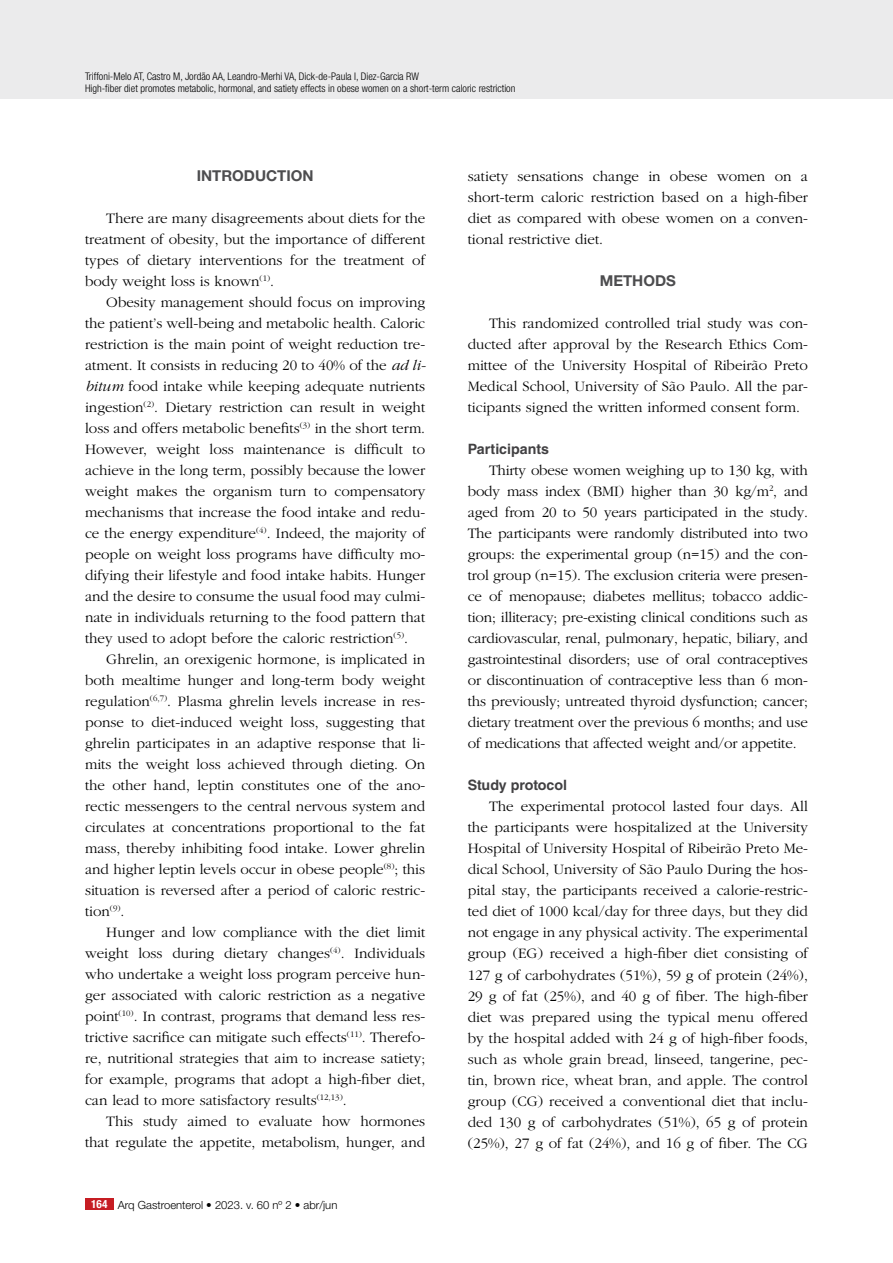
<style>
.page{position:relative;width:893px;height:1263px;background:#fff}
.page>*{position:absolute;margin:0;border:0;box-sizing:border-box;transform-origin:0 0}
.t1{font:300 15px/21px "Garamond";color:#000;text-align:justify}
.t2{font:700 15px "Helvetica Neue LT Pro";color:#4d4d4f}
.t3{font:700 14.25px "Helvetica LT Std";color:#414042}
.t4{font:300 11.25px "Helvetica Neue LT Pro";color:#000}
.t5{font:300 condensed 10.5px/12px "Helvetica Neue LT Pro";color:#000}
.s1{font-style:italic}
.s2{font-weight:700;font-stretch:condensed;color:#fff}
</style>
<div class="page">
<div style="left:0;top:0;width:893px;height:99px;background:#ebebec"></div>
<div style="left:85px;top:1198px;width:29px;height:12px;background:#c61d23"></div>
<p class="t5" style="left:85px;top:70px;width:432px">Triffoni-Melo AT, Castro M, Jordão AA, Leandro-Merhi VA, Dick-de-Paula I, Diez-Garcia RW<br>High-fiber diet promotes metabolic, hormonal, and satiety effects in obese women on a short-term caloric restriction</p>
<p class="t2" style="left:197px;top:166px;width:118px">INTRODUCTION</p>
<p class="t1" style="left:85px;top:208px;width:342px;text-indent:21px">There are many disagreements about diets for the treatment of obesity, but the importance of different types of dietary interventions for the treatment of body weight loss is known<sup>(1)</sup>.</p>
<p class="t1" style="left:85px;top:292px;width:342px;text-indent:21px">Obesity management should focus on improving the patient’s well-being and metabolic health. Caloric restriction is the main point of weight reduction tre&shy;atment. It consists in reducing 20 to 40% of the <span class="s1">ad li&shy;bitum</span> food intake while keeping adequate nutrients ingestion<sup>(2)</sup>. Dietary restriction can result in weight loss and offers metabolic benefits<sup>(3)</sup> in the short term.<br>However, weight loss maintenance is difficult to achieve in the long term, possibly because the lower weight makes the organism turn to compensatory mechanisms that increase the food intake and redu&shy;ce the energy expenditure<sup>(4)</sup>. Indeed, the majority of people on weight loss programs have difficulty mo&shy;difying their lifestyle and food intake habits. Hunger and the desire to consume the usual food may culmi&shy;nate in individuals returning to the food pattern that they used to adopt before the caloric restriction<sup>(5)</sup>.</p>
<p class="t1" style="left:85px;top:649px;width:342px;text-indent:21px">Ghrelin, an orexigenic hormone, is implicated in both mealtime hunger and long-term body weight regulation<sup>(6,7)</sup>. Plasma ghrelin levels increase in res&shy;ponse to diet-induced weight loss, suggesting that ghrelin participates in an adaptive response that li&shy;mits the weight loss achieved through dieting. On the other hand, leptin constitutes one of the ano&shy;rectic messengers to the central nervous system and circulates at concentrations proportional to the fat mass, thereby inhibiting food intake. Lower ghrelin and higher leptin levels occur in obese people<sup>(8)</sup>; this situation is reversed after a period of caloric restric&shy;tion<sup>(9)</sup>.</p>
<p class="t1" style="left:85px;top:922px;width:342px;text-indent:21px">Hunger and low compliance with the diet limit weight loss during dietary changes<sup>(4)</sup>. Individuals who undertake a weight loss program perceive hun&shy;ger associated with caloric restriction as a negative point<sup>(10)</sup>. In contrast, programs that demand less res&shy;trictive sacrifice can mitigate such effects<sup>(11)</sup>. Therefo&shy;re, nutritional strategies that aim to increase satiety; for example, programs that adopt a high-fiber diet, can lead to more satisfactory results<sup>(12,13)</sup>.</p>
<p class="t1" style="left:85px;top:1111px;width:342px;text-align:right">This study aimed to evaluate how hormones that regulate the appetite, metabolism, hunger, and</p>
<p class="t4" style="left:91px;top:1198px;width:248px"><span class="s2">164</span> Arq Gastroenterol • 2023. v. 60 nº 2 • abr/jun</p>
<p class="t1" style="left:468px;top:166px;width:342px">satiety sensations change in obese women on a short-term caloric restriction based on a high-fiber diet as compared with obese women on a conven&shy;tional restrictive diet.</p>
<p class="t2" style="left:600px;top:272px;width:78px">METHODS</p>
<p class="t1" style="left:468px;top:313px;width:342px;text-indent:21px">This randomized controlled trial study was con&shy;ducted after approval by the Research Ethics Com&shy;mittee of the University Hospital of Ribeirão Preto Medical School, University of São Paulo. All the par&shy;ticipants signed the written informed consent form.</p>
<p class="t3" style="left:468px;top:441px;width:83px">Participants</p>
<p class="t1" style="left:468px;top:460px;width:342px;text-indent:21px">Thirty obese women weighing up to 130 kg, with body mass index (BMI) higher than 30 kg/m<sup>2</sup>, and aged from 20 to 50 years participated in the study.<br>The participants were randomly distributed into two groups: the experimental group (n=15) and the con&shy;trol group (n=15). The exclusion criteria were presen&shy;ce of menopause; diabetes mellitus; tobacco addic&shy;tion; illiteracy; pre-existing clinical conditions such as cardiovascular, renal, pulmonary, hepatic, biliary, and gastrointestinal disorders; use of oral contraceptives or discontinuation of contraceptive less than 6 mon&shy;ths previously; untreated thyroid dysfunction; cancer; dietary treatment over the previous 6 months; and use of medications that affected weight and/or appetite.</p>
<p class="t3" style="left:468px;top:777px;width:101px">Study protocol</p>
<p class="t1" style="left:468px;top:796px;width:342px;text-indent:21px">The experimental protocol lasted four days. All the participants were hospitalized at the University Hospital of University Hospital of Ribeirão Preto Me&shy;dical School, University of São Paulo During the hos&shy;pital stay, the participants received a calorie-restric&shy;ted diet of 1000 kcal/day for three days, but they did not engage in any physical activity. The experimental group (EG) received a high-fiber diet consisting of 127 g of carbohydrates (51%), 59 g of protein (24%), 29 g of fat (25%), and 40 g of fiber. The high-fiber diet was prepared using the typical menu offered by the hospital added with 24 g of high-fiber foods, such as whole grain bread, linseed, tangerine, pec&shy;tin, brown rice, wheat bran, and apple. The control group (CG) received a conventional diet that inclu&shy;ded 130 g of carbohydrates (51%), 65 g of protein (25%), 27 g of fat (24%), and 16 g of fiber. The CG</p>
</div>
